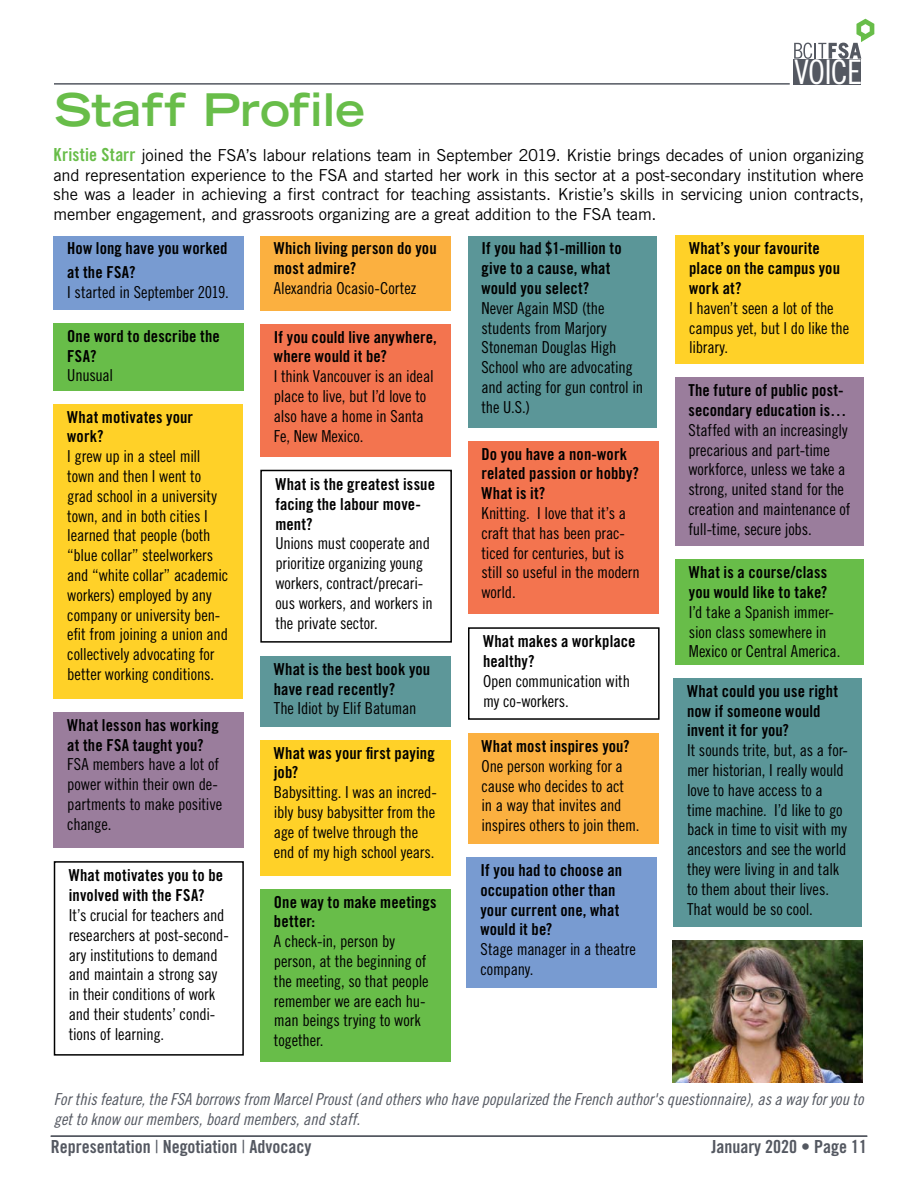
<style>
.page{position:relative;width:918px;height:1188px;background:#fff}
.page>*{position:absolute;margin:0;border:0;box-sizing:border-box;transform-origin:0 0}
.H1_title____larger{font:700 expanded 45px "Trade Gothic LT Std";color:#68bd49}
.t1{font:33.9px "Trade Gothic LT Std Cn 18";letter-spacing:-.025em;color:#fff}
.t2{font:18px "Trade Gothic LT Std Bd Cn 20";color:#545861}
.profiles__answer{font:16.5px/19.8px "Trade Gothic LT Std Cn 18";letter-spacing:-.01em;color:#000}
.profiles__question{font:16.5px/19.8px "Trade Gothic LT Std Bd Cn 20";letter-spacing:.01em;color:#000}
.body{font:16.5px/19.8px "Trade Gothic LT Std";letter-spacing:-.01em;color:#000;text-align:justify}
.t3{font:16.5px/19.8px "Trade Gothic LT Std Cn 18 Obl";color:#545861}
.s1{font-family:"Trade Gothic LT Std Bd Cn 20";font-size:18px;color:#68bd49}
.s2{font-family:"Trade Gothic LT Std Bd Cn 20"}
.s3{font-family:"Trade Gothic LT Std Cn 18"}
</style>
<div class="page">
<div style="left:467px;top:857px;width:190px;height:131px;background:#789bd1"></div>
<div style="left:54px;top:404px;width:189px;height:295px;background:#ffd128"></div>
<div style="left:54px;top:323px;width:190px;height:67px;background:#68bd49"></div>
<div style="left:54px;top:712px;width:190px;height:136px;background:#9a7d9c"></div>
<div style="left:54px;top:236px;width:190px;height:74px;background:#789bd1"></div>
<div style="left:54px;top:861px;width:190px;height:195px;border:2px solid #000"></div>
<div style="left:468px;top:733px;width:190px;height:111px;background:#fbb040"></div>
<div style="left:260px;top:656px;width:190px;height:70px;background:#5d9799"></div>
<div style="left:260px;top:324px;width:190px;height:132px;background:#f3744f"></div>
<div style="left:260px;top:470px;width:192px;height:173px;border:2px solid #000"></div>
<div style="left:260px;top:740px;width:190px;height:135px;background:#ffd128"></div>
<div style="left:468px;top:236px;width:189px;height:191px;background:#5b9698"></div>
<div style="left:468px;top:441px;width:190px;height:173px;background:#f3744f"></div>
<div style="left:260px;top:889px;width:191px;height:173px;background:#68bd49"></div>
<div style="left:468px;top:627px;width:192px;height:93px;border:2px solid #000"></div>
<div style="left:260px;top:236px;width:190px;height:74px;background:#fbb040"></div>
<div style="left:676px;top:236px;width:188px;height:128px;background:#ffd128"></div>
<div style="left:675px;top:378px;width:189px;height:168px;background:#9a7d9c"></div>
<div style="left:675px;top:560px;width:189px;height:105px;background:#68bd49"></div>
<div style="left:674px;top:678px;width:188px;height:249px;background:#5b9698"></div>
<img style="left:672px;top:940px;width:190px;height:143px">
<hr style="left:54px;top:83px;width:736px;height:2px;background:#545861">
<div style="left:794px;top:59px;width:67px;height:25px;background:#545861"></div>
<svg style="left:794px;top:19px;width:80px;height:40px"></svg>
<hr style="left:51px;top:1136px;width:816px;height:1px;background:#545861">
<h2 class="t1" style="left:794px;top:52px;width:69px">VOICE</h2>
<p class="H1_title____larger" style="left:54px;top:80px;width:313px">Staff Profile</p>
<p class="body" style="left:54px;top:145px;width:812px"><span class="s1">Kristie Starr</span> joined the FSA’s labour relations team in September 2019. Kristie brings decades of union organizing and representation experience to the FSA and started her work in this sector at a post-secondary institution where she was a leader in achieving a first contract for teaching assistants. Kristie’s skills in servicing union contracts, member engagement, and grassroots organizing are a great addition to the FSA team.</p>
<p class="profiles__question" style="left:67px;top:238px;width:162px">How long have you worked</p>
<p class="profiles__question" style="left:67px;top:263px;width:70px">at the FSA?</p>
<p class="profiles__answer" style="left:67px;top:282px;width:163px">I started in September 2019.</p>
<p class="profiles__question" style="left:67px;top:326px;width:154px">One word to describe the<br>FSA?</p>
<p class="profiles__answer" style="left:67px;top:365px;width:47px">Unusual</p>
<p class="profiles__question" style="left:67px;top:407px;width:127px">What motivates your work?</p>
<p class="profiles__answer" style="left:67px;top:446px;width:163px">I grew up in a steel mill town and then I went to grad school in a university town, and in both cities I learned that people (both “blue collar” steelworkers and “white collar” academic workers) employed by any company or university ben&shy;efit from joining a union and collectively advocating for better working conditions.</p>
<p class="profiles__answer" style="left:67px;top:715px;width:156px"><span class="s2">What lesson has working at the FSA taught you?<br></span>FSA members have a lot of power within their own de&shy;partments to make positive change.</p>
<p class="profiles__question" style="left:69px;top:865px;width:156px">What motivates you to be involved with the FSA?</p>
<p class="profiles__answer" style="left:69px;top:905px;width:162px">It’s crucial for teachers and researchers at post-second&shy;ary institutions to demand and maintain a strong say in their conditions of work and their students’ condi&shy;tions of learning.</p>
<p class="profiles__question" style="left:274px;top:238px;width:164px">Which living person do you most admire?</p>
<p class="profiles__answer" style="left:274px;top:278px;width:144px">Alexandria Ocasio-Cortez</p>
<p class="profiles__question" style="left:274px;top:327px;width:165px">If you could live anywhere, where would it be?</p>
<p class="profiles__answer" style="left:274px;top:366px;width:161px">I think Vancouver is an ideal place to live, but I’d love to also have a home in Santa<br>Fe, New Mexico.</p>
<p class="profiles__question" style="left:275px;top:474px;width:161px">What is the greatest issue facing the labour move&shy;ment?</p>
<p class="profiles__answer" style="left:275px;top:533px;width:159px">Unions must cooperate and prioritize organizing young workers, contract/precari&shy;ous workers, and workers in the private sector.</p>
<p class="profiles__question" style="left:274px;top:659px;width:158px">What is the best book you have read recently?</p>
<p class="profiles__answer" style="left:274px;top:698px;width:144px">The Idiot by Elif Batuman</p>
<p class="profiles__question" style="left:274px;top:743px;width:162px">What was your first paying job?</p>
<p class="profiles__answer" style="left:274px;top:782px;width:165px">Babysitting. I was an incred&shy;ibly busy babysitter from the age of twelve through the end of my high school years.</p>
<p class="profiles__question" style="left:274px;top:892px;width:164px">One way to make meetings better:</p>
<p class="profiles__answer" style="left:274px;top:931px;width:156px">A check-in, person by person, at the beginning of the meeting, so that people remember we are each hu&shy;man beings trying to work together.</p>
<p class="profiles__question" style="left:482px;top:238px;width:142px">If you had $1-million to give to a cause, what would you select?</p>
<p class="profiles__answer" style="left:482px;top:298px;width:163px">Never Again MSD (the students from Marjory<br>Stoneman Douglas High<br>School who are advocating and acting for gun control in the U.S.)</p>
<p class="profiles__question" style="left:482px;top:444px;width:159px">Do you have a non-work related passion or hobby?<br>What is it?</p>
<p class="profiles__answer" style="left:482px;top:503px;width:160px">Knitting. I love that it’s a craft that has been prac&shy;ticed for centuries, but is still so useful in the modern world.</p>
<p class="profiles__question" style="left:483px;top:632px;width:154px">What makes a workplace healthy?</p>
<p class="profiles__answer" style="left:483px;top:671px;width:149px">Open communication with my co-workers.</p>
<p class="profiles__question" style="left:482px;top:736px;width:150px">What most inspires you?</p>
<p class="profiles__answer" style="left:482px;top:756px;width:160px">One person working for a cause who decides to act<br>in a way that invites and inspires others to join them.</p>
<p class="profiles__question" style="left:480px;top:860px;width:143px">If you had to choose an occupation other than your current one, what would it be?</p>
<p class="profiles__answer" style="left:480px;top:939px;width:157px">Stage manager in a theatre company.</p>
<p class="profiles__question" style="left:689px;top:238px;width:152px">What’s your favourite place on the campus you work at?</p>
<p class="profiles__answer" style="left:689px;top:298px;width:162px">I haven’t seen a lot of the campus yet, but I do like the library.</p>
<p class="profiles__question" style="left:688px;top:380px;width:160px">The future of public post&shy;secondary education is…</p>
<p class="profiles__answer" style="left:688px;top:420px;width:163px">Staffed with an increasingly precarious and part-time workforce, unless we take a strong, united stand for the creation and maintenance of full-time, secure jobs.</p>
<p class="profiles__question" style="left:689px;top:562px;width:140px">What is a course/class you would like to take?</p>
<p class="profiles__answer" style="left:689px;top:602px;width:153px">I’d take a Spanish immer&shy;sion class somewhere in<br>Mexico or Central America.</p>
<p class="profiles__question" style="left:687px;top:681px;width:153px">What could you use right now if someone would invent it for you?</p>
<p class="profiles__answer" style="left:687px;top:740px;width:163px">It sounds trite, but, as a for&shy;mer historian, I really would love to have access to a time machine. I’d like to go back in time to visit with my ancestors and see the world they were living in and talk to them about their lives.<br>That would be so cool.</p>
<p class="t3" style="left:54px;top:1090px;width:811px">For this feature, the FSA borrows from Marcel Proust (and others who have popularized the French author's questionnaire), as a way for you to get to know our members, board members, and staff.</p>
<p class="t2" style="left:51px;top:1136px;width:262px">Representation <span class="s3">|</span> Negotiation <span class="s3">|</span> Advocacy</p>
<p class="t2" style="left:711px;top:1136px;width:157px">January 2020 • Page 11</p>
</div>
